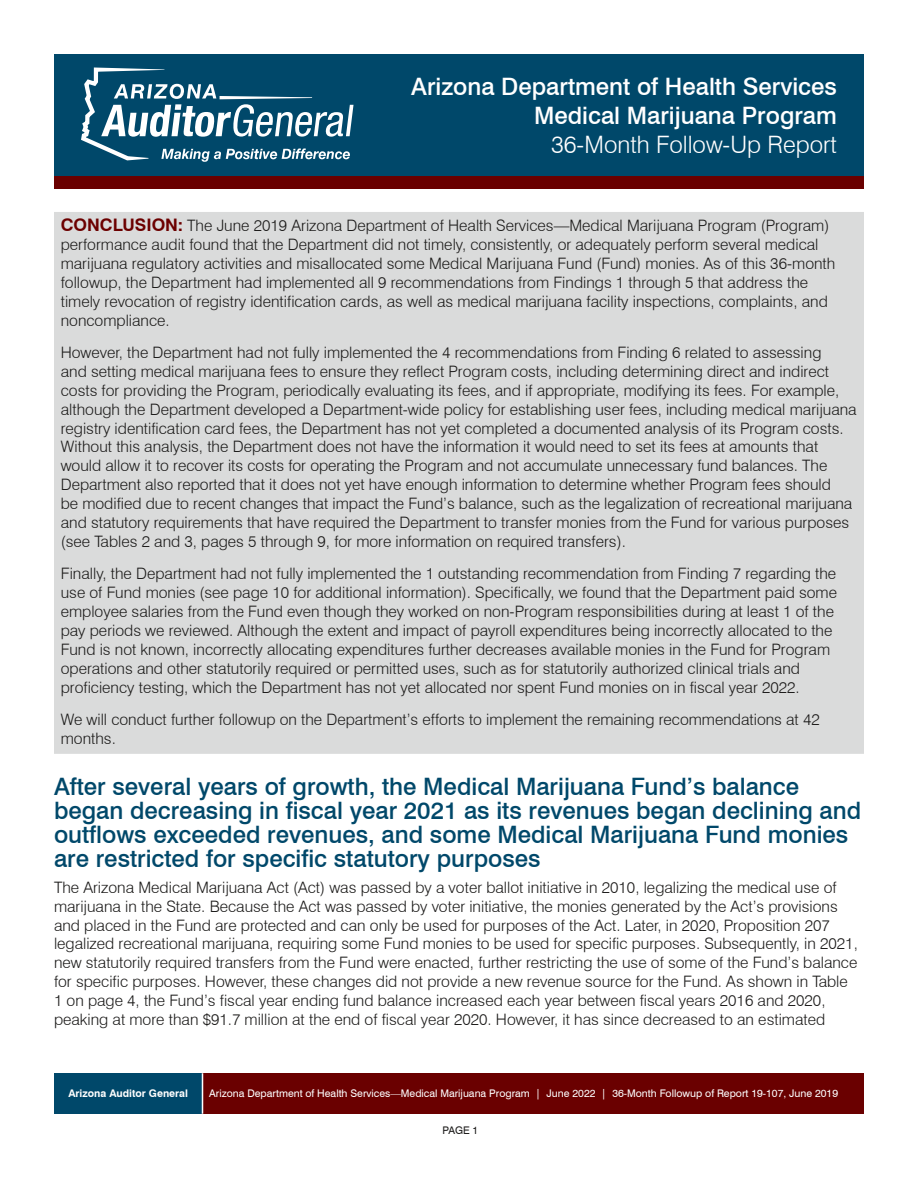
<style>
.page{position:relative;width:918px;height:1188px;background:#fff}
.page>*{position:absolute;margin:0;border:0;box-sizing:border-box;transform-origin:0 0}
.t1{font:500 24px/24px "Swiss 721 BT";color:#00486a}
.t2{font:500 24px/28.8px "Swiss 721 BT";color:#fff;text-align:right}
.t3{font:300 24px "Swiss 721 BT";color:#fff}
.t4{font:300 15.75px/18.9px "Swiss 721 BT";color:#1c1b1a}
.t5{font:10.5px "Swiss 721 BT";color:#fff}
.t6{font:700 10.5px "Swiss 721 BT";color:#fff}
.t7{font:10.5px "Swiss 721 BT";color:#1c1b1a}
.s1{font-weight:700;font-size:17.25px;color:#6c0000}
</style>
<div class="page">
<div style="left:54px;top:176px;width:810px;height:13px;background:#6a0000"></div>
<div style="left:54px;top:54px;width:810px;height:122px;background:#00486a"></div>
<svg style="left:81px;top:68px;width:273px;height:94px"></svg>
<div style="left:54px;top:1073px;width:148px;height:41px;background:#00486a"></div>
<div style="left:202px;top:1073px;width:662px;height:41px;background:#6a0000"></div>
<hr style="left:202px;top:1073px;width:1px;height:41px;background:#fff">
<div style="left:54px;top:218px;width:810px;height:530px;background:#dadbdb"></div>
<div style="left:54px;top:742px;width:810px;height:12px;background:#dadbdb"></div>
<div style="left:54px;top:212px;width:810px;height:12px;background:#dadbdb"></div>
<h1 class="t2" style="left:411px;top:72px;width:427px">Arizona Department of Health Services<br>Medical Marijuana Program</h1>
<h1 class="t3" style="left:551px;top:130px;width:287px">36-Month Follow-Up Report</h1>
<p class="t4" style="left:61px;top:216px;width:776px"><span class="s1">CONCLUSION:</span> The June 2019 Arizona Department of Health Services—Medical Marijuana Program (Program) performance audit found that the Department did not timely, consistently, or adequately perform several medical marijuana regulatory activities and misallocated some Medical Marijuana Fund (Fund) monies. As of this 36-month followup, the Department had implemented all 9 recommendations from Findings 1 through 5 that address the timely revocation of registry identification cards, as well as medical marijuana facility inspections, complaints, and noncompliance.</p>
<p class="t4" style="left:61px;top:343px;width:797px">However, the Department had not fully implemented the 4 recommendations from Finding 6 related to assessing<br>and setting medical marijuana fees to ensure they reflect Program costs, including determining direct and indirect costs for providing the Program, periodically evaluating its fees, and if appropriate, modifying its fees. For example, although the Department developed a Department-wide policy for establishing user fees, including medical marijuana registry identification card fees, the Department has not yet completed a documented analysis of its Program costs.<br>Without this analysis, the Department does not have the information it would need to set its fees at amounts that would allow it to recover its costs for operating the Program and not accumulate unnecessary fund balances. The Department also reported that it does not yet have enough information to determine whether Program fees should<br>be modified due to recent changes that impact the Fund’s balance, such as the legalization of recreational marijuana and statutory requirements that have required the Department to transfer monies from the Fund for various purposes (see Tables 2 and 3, pages 5 through 9, for more information on required transfers).</p>
<p class="t4" style="left:61px;top:564px;width:778px">Finally, the Department had not fully implemented the 1 outstanding recommendation from Finding 7 regarding the use of Fund monies (see page 10 for additional information). Specifically, we found that the Department paid some employee salaries from the Fund even though they worked on non-Program responsibilities during at least 1 of the pay periods we reviewed. Although the extent and impact of payroll expenditures being incorrectly allocated to the Fund is not known, incorrectly allocating expenditures further decreases available monies in the Fund for Program operations and other statutorily required or permitted uses, such as for statutorily authorized clinical trials and proficiency testing, which the Department has not yet allocated nor spent Fund monies on in fiscal year 2022.</p>
<p class="t4" style="left:61px;top:710px;width:761px">We will conduct further followup on the Department’s efforts to implement the remaining recommendations at 42 months.</p>
<p class="t1" style="left:54px;top:774px;width:809px">After several years of growth, the Medical Marijuana Fund’s balance began decreasing in fiscal year 2021 as its revenues began declining and outflows exceeded revenues, and some Medical Marijuana Fund monies are restricted for specific statutory purposes</p>
<p class="t4" style="left:54px;top:878px;width:805px">The Arizona Medical Marijuana Act (Act) was passed by a voter ballot initiative in 2010, legalizing the medical use of marijuana in the State. Because the Act was passed by voter initiative, the monies generated by the Act’s provisions and placed in the Fund are protected and can only be used for purposes of the Act. Later, in 2020, Proposition 207 legalized recreational marijuana, requiring some Fund monies to be used for specific purposes. Subsequently, in 2021, new statutorily required transfers from the Fund were enacted, further restricting the use of some of the Fund’s balance for specific purposes. However, these changes did not provide a new revenue source for the Fund. As shown in Table 1 on page 4, the Fund’s fiscal year ending fund balance increased each year between fiscal years 2016 and 2020, peaking at more than $91.7 million at the end of fiscal year 2020. However, it has since decreased to an estimated</p>
<p class="t6" style="left:68px;top:1087px;width:121px">Arizona Auditor General</p>
<p class="t5" style="left:209px;top:1087px;width:630px">Arizona Department of Health Services—Medical Marijuana Program | June 2022 | 36-Month Followup of Report 19-107, June 2019</p>
<p class="t7" style="left:442px;top:1124px;width:37px">PAGE 1</p>
</div>
